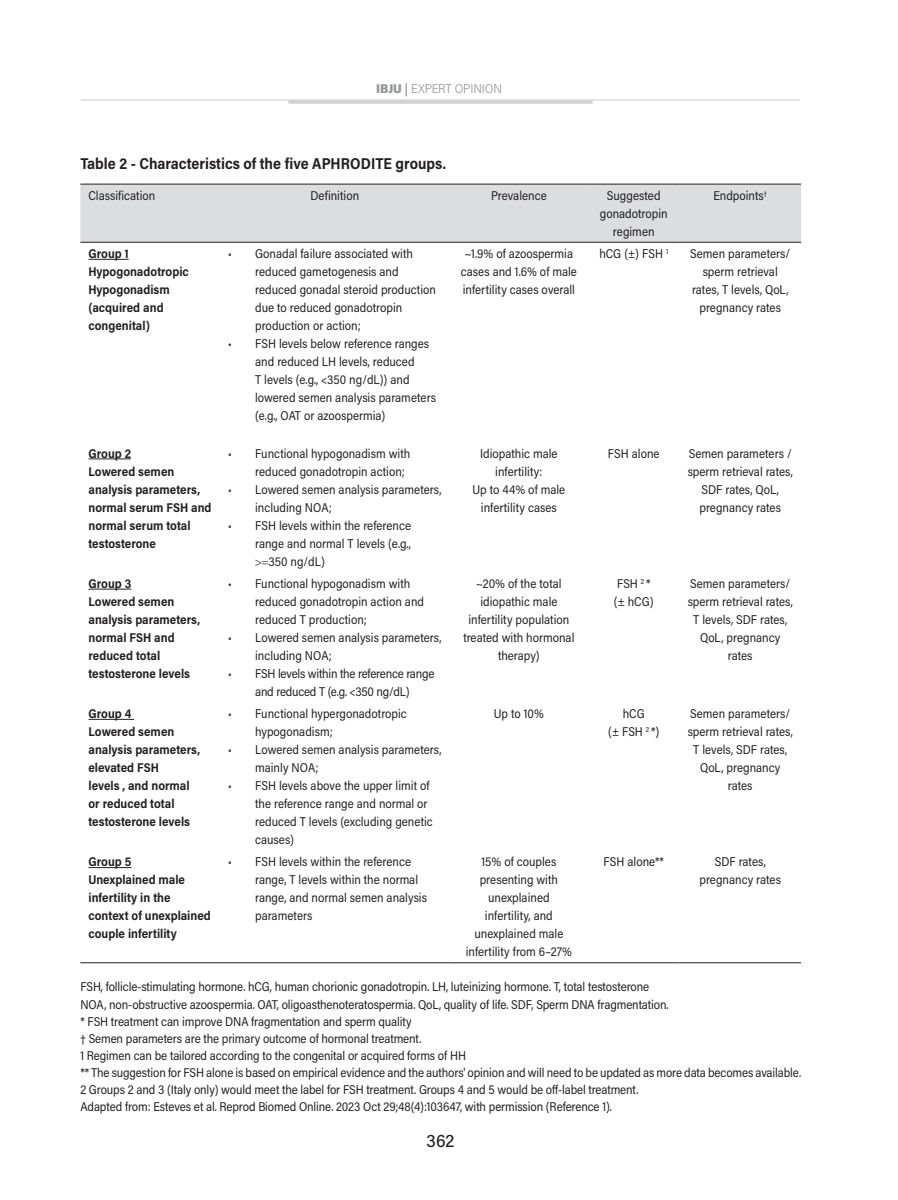
<style>
.page{position:relative;width:898px;height:1200px;background:#fff}
.page>*{position:absolute;margin:0;border:0;box-sizing:border-box;transform-origin:0 0}
.t1{font:500 18px "Acumin Pro Semi Cond";color:#231f20}
.TITULO_TABELAS_E_FIGURAS{font:700 15.75px "Acumin Pro Semi Cond";color:#231f20;scale:.95 1}
.LEG_TABELAS_E_FIGURAS{font:12.75px/18px "Acumin Pro Semi Cond";letter-spacing:-.005em;color:#231f20;scale:.95 1}
.TABELA_TEXTO_Centralizado{font:12.75px/18px "Acumin Pro Semi Cond";color:#231f20;text-align:center;scale:.95 1}
.TABELA_TEXTO_Bold_Esq{font:700 12.75px/18px "Acumin Pro Semi Cond";color:#231f20;scale:.95 1}
.t2{font:300 12.75px "Acumin Pro Semi Cond";letter-spacing:-.005em;color:#939598}
.TABELA_TEXTO_Bold_Esq-2{font:12.75px "Acumin Pro Semi Cond";color:#231f20;scale:.95 1}
.TABELA_TEXTO{font:12.75px "Acumin Pro Semi Cond";color:#231f20;scale:.95 1}
.s1{font-weight:900}
.s2{font-weight:600}
</style>
<div class="page">
<hr style="left:81px;top:99px;width:718px;height:2px;background:#dcdddf">
<hr style="left:288px;top:100px;width:304px;height:4px;background:#d1d2d4">
<div style="left:80px;top:185px;width:720px;height:57px;background:#dcdddf"></div>
<hr style="left:80px;top:184px;width:140px;height:1px;background:#231f20">
<hr style="left:220px;top:184px;width:229px;height:1px;background:#231f20">
<hr style="left:449px;top:184px;width:139px;height:1px;background:#231f20">
<hr style="left:588px;top:184px;width:91px;height:1px;background:#231f20">
<hr style="left:679px;top:184px;width:121px;height:1px;background:#231f20">
<hr style="left:80px;top:242px;width:140px;height:1px;background:#231f20">
<hr style="left:220px;top:242px;width:229px;height:1px;background:#231f20">
<hr style="left:449px;top:242px;width:139px;height:1px;background:#231f20">
<hr style="left:588px;top:242px;width:91px;height:1px;background:#231f20">
<hr style="left:679px;top:242px;width:121px;height:1px;background:#231f20">
<hr style="left:80px;top:962px;width:140px;height:1px;background:#231f20">
<hr style="left:220px;top:962px;width:229px;height:1px;background:#231f20">
<hr style="left:449px;top:962px;width:139px;height:1px;background:#231f20">
<hr style="left:588px;top:962px;width:91px;height:1px;background:#231f20">
<hr style="left:679px;top:962px;width:121px;height:1px;background:#231f20">
<hr style="left:88px;top:259px;width:41px;height:1px;background:#231f20">
<hr style="left:88px;top:458px;width:43px;height:1px;background:#231f20">
<hr style="left:88px;top:588px;width:43px;height:1px;background:#231f20">
<hr style="left:88px;top:718px;width:46px;height:1px;background:#231f20">
<hr style="left:88px;top:867px;width:43px;height:1px;background:#231f20">
<p class="t2" style="left:376px;top:79px;width:127px"><span class="s1">IBJU</span> <span class="s2">|</span> EXPERT OPINION</p>
<p class="TITULO_TABELAS_E_FIGURAS" style="left:80px;top:152px;width:386px">Table 2 - Characteristics of the five APHRODITE groups.</p>
<p class="TABELA_TEXTO_Bold_Esq-2" style="left:88px;top:186px;width:72px">Classification</p>
<p class="TABELA_TEXTO" style="left:310px;top:186px;width:53px">Definition</p>
<p class="TABELA_TEXTO_Centralizado" style="left:491px;top:186px;width:60px">Prevalence</p>
<p class="TABELA_TEXTO_Centralizado" style="left:599px;top:186px;width:73px">Suggested gonadotropin regimen</p>
<p class="TABELA_TEXTO_Centralizado" style="left:713px;top:186px;width:58px">Endpoints<sup>†</sup></p>
<p class="TABELA_TEXTO_Bold_Esq" style="left:88px;top:244px;width:44px">Group 1</p>
<p class="TABELA_TEXTO_Bold_Esq" style="left:88px;top:262px;width:107px">Hypogonadotropic<br>Hypogonadism (acquired and congenital)</p>
<p class="LEG_TABELAS_E_FIGURAS" style="left:255px;top:244px;width:192px;text-indent:-27px">• Gonadal failure associated with reduced gametogenesis and reduced gonadal steroid production due to reduced gonadotropin production or action;</p>
<p class="LEG_TABELAS_E_FIGURAS" style="left:255px;top:334px;width:192px;text-indent:-27px">• FSH levels below reference ranges and reduced LH levels, reduced<br>T levels (e.g., &lt;350 ng/dL)) and lowered semen analysis parameters (e.g., OAT or azoospermia)</p>
<p class="TABELA_TEXTO_Centralizado" style="left:461px;top:244px;width:123px;text-align:left">~1.9% of azoospermia cases and 1.6% of male infertility cases overall</p>
<p class="TABELA_TEXTO_Centralizado" style="left:599px;top:244px;width:74px">hCG (±) FSH <sup>1</sup></p>
<p class="TABELA_TEXTO_Centralizado" style="left:690px;top:244px;width:107px">Semen parameters/ sperm retrieval rates, T levels, QoL, pregnancy rates</p>
<p class="TABELA_TEXTO_Bold_Esq" style="left:88px;top:443px;width:46px">Group 2</p>
<p class="TABELA_TEXTO_Bold_Esq" style="left:88px;top:461px;width:131px">Lowered semen analysis parameters, normal serum FSH and normal serum total testosterone</p>
<p class="TABELA_TEXTO_Bold_Esq" style="left:88px;top:573px;width:47px">Group 3</p>
<p class="TABELA_TEXTO_Bold_Esq" style="left:88px;top:591px;width:119px">Lowered semen analysis parameters, normal FSH and reduced total testosterone levels</p>
<p class="TABELA_TEXTO_Bold_Esq" style="left:88px;top:703px;width:46px">Group 4</p>
<p class="TABELA_TEXTO_Bold_Esq" style="left:88px;top:721px;width:119px">Lowered semen analysis parameters, elevated FSH<br>levels , and normal or reduced total testosterone levels</p>
<p class="LEG_TABELAS_E_FIGURAS" style="left:255px;top:443px;width:165px;text-indent:-27px">• Functional hypogonadism with reduced gonadotropin action;</p>
<p class="LEG_TABELAS_E_FIGURAS" style="left:255px;top:479px;width:198px;text-indent:-27px">• Lowered semen analysis parameters, including NOA;</p>
<p class="LEG_TABELAS_E_FIGURAS" style="left:228px;top:515px;width:194px">• FSH levels within the reference</p>
<p class="LEG_TABELAS_E_FIGURAS" style="left:255px;top:533px;width:165px">range and normal T levels (e.g.,</p>
<p class="LEG_TABELAS_E_FIGURAS" style="left:268px;top:551px;width:61px">350 ng/dL)</p>
<p class="LEG_TABELAS_E_FIGURAS" style="left:255px;top:573px;width:179px;text-indent:-27px">• Functional hypogonadism with reduced gonadotropin action and reduced T production;</p>
<p class="LEG_TABELAS_E_FIGURAS" style="left:255px;top:627px;width:198px;text-indent:-27px">• Lowered semen analysis parameters, including NOA;</p>
<p class="LEG_TABELAS_E_FIGURAS" style="left:228px;top:663px;width:218px;text-align:center">• FSH levels within the reference range and reduced T (e.g. &lt;350 ng/dL)</p>
<p class="LEG_TABELAS_E_FIGURAS" style="left:255px;top:704px;width:161px;text-indent:-27px">• Functional hypergonadotropic hypogonadism;</p>
<p class="LEG_TABELAS_E_FIGURAS" style="left:255px;top:740px;width:198px;text-indent:-27px">• Lowered semen analysis parameters, mainly NOA;</p>
<p class="LEG_TABELAS_E_FIGURAS" style="left:255px;top:776px;width:188px;text-indent:-27px">• FSH levels above the upper limit of the reference range and normal or reduced T levels (excluding genetic causes)</p>
<p class="TABELA_TEXTO_Centralizado" style="left:480px;top:443px;width:83px">Idiopathic male infertility:</p>
<p class="TABELA_TEXTO_Centralizado" style="left:472px;top:479px;width:99px">Up to 44% of male infertility cases</p>
<p class="TABELA_TEXTO_Centralizado" style="left:607px;top:443px;width:56px">FSH alone</p>
<p class="TABELA_TEXTO_Centralizado" style="left:687px;top:443px;width:112px">Semen parameters / sperm retrieval rates,<br>SDF rates, QoL, pregnancy rates</p>
<p class="TABELA_TEXTO_Centralizado" style="left:463px;top:573px;width:118px">~20% of the total idiopathic male infertility population treated with hormonal therapy)</p>
<p class="TABELA_TEXTO_Centralizado" style="left:616px;top:573px;width:37px">FSH <sup>2</sup> *</p>
<p class="TABELA_TEXTO_Centralizado" style="left:613px;top:591px;width:43px">(± hCG)</p>
<p class="TABELA_TEXTO_Centralizado" style="left:493px;top:704px;width:54px">Up to 10%</p>
<p class="TABELA_TEXTO_Centralizado" style="left:622px;top:704px;width:25px">hCG</p>
<p class="TABELA_TEXTO_Centralizado" style="left:608px;top:722px;width:55px">(± FSH <sup>2</sup> *)</p>
<p class="TABELA_TEXTO_Centralizado" style="left:687px;top:573px;width:112px">Semen parameters/ sperm retrieval rates,<br>T levels, SDF rates,<br>QoL, pregnancy rates</p>
<p class="TABELA_TEXTO_Centralizado" style="left:687px;top:704px;width:112px">Semen parameters/ sperm retrieval rates,<br>T levels, SDF rates,<br>QoL, pregnancy rates</p>
<p class="LEG_TABELAS_E_FIGURAS" style="left:255px;top:852px;width:182px;text-indent:-27px">• FSH levels within the reference range, T levels within the normal range, and normal semen analysis parameters</p>
<p class="TABELA_TEXTO_Centralizado" style="left:465px;top:852px;width:113px">15% of couples presenting with unexplained infertility, and unexplained male infertility from 6–27%</p>
<p class="TABELA_TEXTO_Centralizado" style="left:603px;top:852px;width:65px">FSH alone**</p>
<p class="TABELA_TEXTO_Centralizado" style="left:699px;top:852px;width:87px">SDF rates, pregnancy rates</p>
<p class="LEG_TABELAS_E_FIGURAS" style="left:80px;top:977px;width:600px">FSH, follicle-stimulating hormone. hCG, human chorionic gonadotropin. LH, luteinizing hormone. T, total testosterone</p>
<p class="LEG_TABELAS_E_FIGURAS" style="left:80px;top:994px;width:620px">NOA, non-obstructive azoospermia. OAT, oligoasthenoteratospermia. QoL, quality of life. SDF, Sperm DNA fragmentation.</p>
<p class="LEG_TABELAS_E_FIGURAS" style="left:80px;top:1011px;width:350px">* FSH treatment can improve DNA fragmentation and sperm quality</p>
<p class="LEG_TABELAS_E_FIGURAS" style="left:80px;top:1028px;width:360px">† Semen parameters are the primary outcome of hormonal treatment.</p>
<p class="LEG_TABELAS_E_FIGURAS" style="left:80px;top:1045px;width:407px">1 Regimen can be tailored according to the congenital or acquired forms of HH</p>
<p class="LEG_TABELAS_E_FIGURAS" style="left:80px;top:1062px;width:759px">** The suggestion for FSH alone is based on empirical evidence and the authors' opinion and will need to be updated as more data becomes available.</p>
<p class="LEG_TABELAS_E_FIGURAS" style="left:80px;top:1079px;width:588px">2 Groups 2 and 3 (Italy only) would meet the label for FSH treatment. Groups 4 and 5 would be off-label treatment.</p>
<p class="LEG_TABELAS_E_FIGURAS" style="left:80px;top:1097px;width:560px">Adapted from: Esteves et al. Reprod Biomed Online. 2023 Oct 29;48(4):103647, with permission (Reference 1).</p>
<p class="TABELA_TEXTO_Bold_Esq" style="left:88px;top:852px;width:47px">Group 5</p>
<p class="TABELA_TEXTO_Bold_Esq" style="left:88px;top:870px;width:130px">Unexplained male infertility in the context of unexplained couple infertility</p>
<h1 class="t1" style="left:426px;top:1127px;width:29px">362</h1>
</div>
